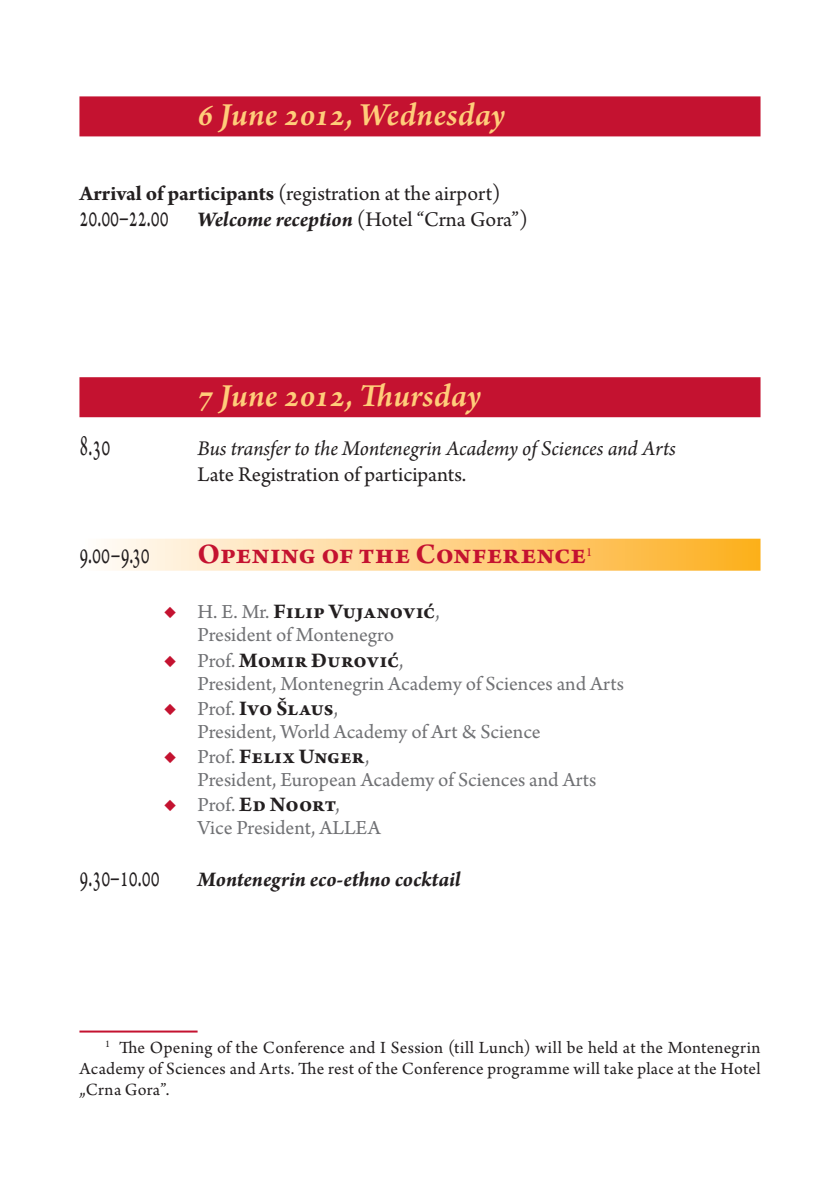
<style>
.page{position:relative;width:840px;height:1191px;background:#fff}
.page>*{position:absolute;margin:0;border:0;box-sizing:border-box;transform-origin:0 0}
.t1{font:italic 600 34px "Arno Pro";letter-spacing:.005em;color:#ffcd7a}
.t2{font:33.6px "Arno Pro";color:#231f20;scale:.57 1}
.t3{font:700 30px "Arno Pro";letter-spacing:.02em;color:#c41230}
.t4{font:22px/26px "Arno Pro";letter-spacing:.01em;color:#231f20}
.t5{font:700 22px "Arno Pro";letter-spacing:.01em;color:#231f20}
.t6{font:italic 22px "Arno Pro";letter-spacing:-.005em;color:#231f20}
.t7{font:italic 700 22px "Arno Pro";letter-spacing:-.005em;color:#231f20}
.t8{font:21px "Arno Pro";letter-spacing:-.005em;color:#707174}
.t9{font:18px/21px "Arno Pro";letter-spacing:.015em;color:#231f20;text-align:justify}
.t10{font:12.8px "Arno Pro";color:#c41230}
.s1{font-weight:700}
.s2{font-size:33.6px}
.s3{font-weight:700;font-style:italic}
.s4{font-weight:400;font-size:36px;color:#c41230}
.s5{font-weight:400;font-size:21px;color:#707174}
.s6{font-weight:400;font-style:normal;font-size:33.6px}
</style>
<div class="page">
<div style="left:79px;top:96px;width:681px;height:40px;background:#c41230"></div>
<div style="left:79px;top:377px;width:681px;height:40px;background:#c41230"></div>
<div style="left:79px;top:538px;width:681px;height:32px;background:linear-gradient(to right,#fffcfc,#fdaf21)"></div>
<hr style="left:79px;top:1030px;width:118px;height:2px;background:#c41230">
<h1 class="t1" style="left:197px;top:95px;width:309px">6 June 2012, Wednesday</h1>
<p class="t4" style="left:79px;top:181px;width:450px"><span class="s1">Arrival of participants</span> (registration at the airport)<br><span class="s2">20.00–22.00</span> <span class="s3">Welcome reception</span> (Hotel “Crna Gora”)</p>
<h1 class="t1" style="left:197px;top:376px;width:285px">7 June 2012, Thursday</h1>
<h2 class="t2" style="left:79px;top:425px;width:56px">8.30</h2>
<p class="t6" style="left:197px;top:435px;width:479px">Bus transfer to the Montenegrin Academy of Sciences and Arts</p>
<p class="t4" style="left:197px;top:462px;width:270px">Late Registration of participants.</p>
<h2 class="t2" style="left:79px;top:534px;width:125px">9.00–9.30</h2>
<h3 class="t3" style="left:197px;top:537px;width:389px">Opening of the Conference</h3>
<p class="t10" style="left:586px;top:545px;width:8px">1</p>
<p class="t5" style="left:163px;top:599px;width:277px"><span class="s4">◆</span> <span class="s5">H. E. Mr.</span> Filip Vujanović<span class="s5">,</span></p>
<p class="t8" style="left:197px;top:623px;width:198px">President of Montenegro</p>
<p class="t5" style="left:163px;top:647px;width:241px"><span class="s4">◆</span> <span class="s5">Prof.</span> Momir Đurović<span class="s5">,</span></p>
<p class="t8" style="left:197px;top:671px;width:427px">President, Montenegrin Academy of Sciences and Arts</p>
<p class="t5" style="left:163px;top:695px;width:176px"><span class="s4">◆</span> <span class="s5">Prof.</span> Ivo Šlaus<span class="s5">,</span></p>
<p class="t8" style="left:197px;top:719px;width:344px">President, World Academy of Art &amp; Science</p>
<p class="t5" style="left:163px;top:743px;width:207px"><span class="s4">◆</span> <span class="s5">Prof.</span> Felix Unger<span class="s5">,</span></p>
<p class="t8" style="left:197px;top:767px;width:400px">President, European Academy of Sciences and Arts</p>
<p class="t5" style="left:163px;top:791px;width:178px"><span class="s4">◆</span> <span class="s5">Prof.</span> Ed Noort<span class="s5">,</span></p>
<p class="t8" style="left:197px;top:815px;width:184px">Vice President, ALLEA</p>
<p class="t7" style="left:79px;top:866px;width:382px"><span class="s6">9.30–10.00</span> Montenegrin eco-ethno cocktail</p>
<p class="t9" style="left:79px;top:1037px;width:682px;text-indent:26px"><sup>1</sup> The Opening of the Conference and I Session (till Lunch) will be held at the Montenegrin Academy of Sciences and Arts. The rest of the Conference programme will take place at the Hotel „Crna Gora”.</p>
</div>
